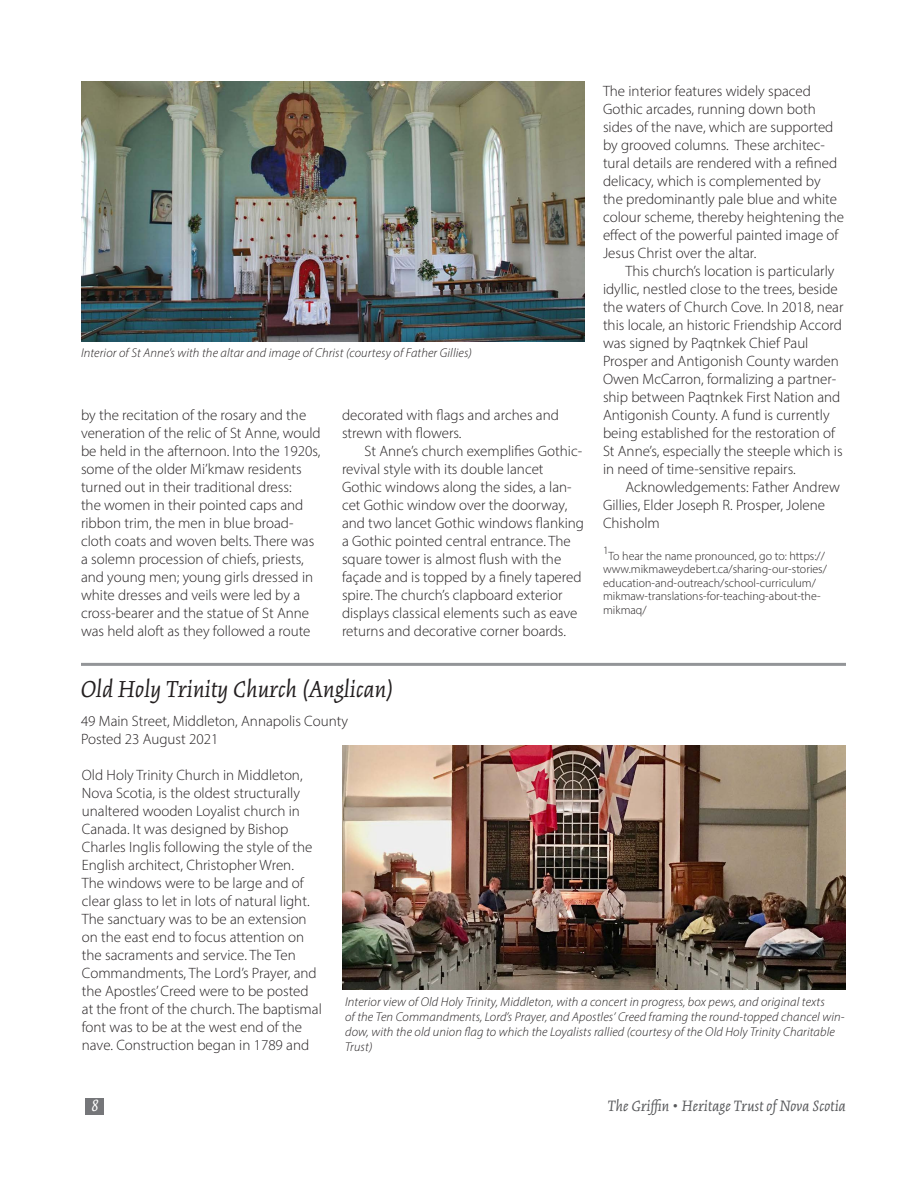
<style>
.page{position:relative;width:918px;height:1188px;background:#fff}
.page>*{position:absolute;margin:0;border:0;box-sizing:border-box;transform-origin:0 0}
.t1{font:italic 25.5px "Kinesis Pro 3";letter-spacing:.01em;color:#231f20}
.t2{font:italic 18px "Kinesis Pro 3";color:#fff}
.t3{font:italic 16.5px "Kinesis Pro 3";letter-spacing:.01em;color:#57585a}
.t4{font:300 15px/18px "Myriad Pro";color:#231f20}
.t5{font:italic 300 12.75px/15px "Myriad Pro";letter-spacing:.01em;color:#231f20}
.t6{font:300 12px/13.5px "Myriad Pro";color:#231f20}
.t7{font:300 11.25px "Myriad Pro";color:#231f20}
</style>
<div class="page">
<div style="left:85px;top:1098px;width:19px;height:17px;background:#757679"></div>
<img style="left:342px;top:745px;width:504px;height:245px">
<hr style="left:81px;top:663px;width:765px;height:3px;background:#939598">
<img style="left:81px;top:81px;width:504px;height:261px">
<p class="t5" style="left:81px;top:345px;width:392px">Interior of St Anne’s with the altar and image of Christ (courtesy of Father Gillies)</p>
<p class="t4" style="left:81px;top:406px;width:241px">by the recitation of the rosary and the veneration of the relic of St Anne, would be held in the afternoon. Into the 1920s, some of the older Mi’kmaw residents turned out in their traditional dress:<br>the women in their pointed caps and ribbon trim, the men in blue broad&shy;cloth coats and woven belts. There was a solemn procession of chiefs, priests, and young men; young girls dressed in white dresses and veils were led by a cross-bearer and the statue of St Anne was held aloft as they followed a route</p>
<p class="t4" style="left:342px;top:406px;width:218px">decorated with flags and arches and strewn with flowers.</p>
<p class="t4" style="left:342px;top:442px;width:244px;text-indent:22px">St Anne’s church exemplifies Gothic&shy;revival style with its double lancet Gothic windows along the sides, a lan&shy;cet Gothic window over the doorway, and two lancet Gothic windows flanking a Gothic pointed central entrance. The square tower is almost flush with the façade and is topped by a finely tapered spire. The church’s clapboard exterior displays classical elements such as eave returns and decorative corner boards.</p>
<h1 class="t1" style="left:81px;top:674px;width:314px">Old Holy Trinity Church (Anglican)</h1>
<p class="t4" style="left:81px;top:712px;width:269px">49 Main Street, Middleton, Annapolis County<br>Posted 23 August 2021</p>
<p class="t4" style="left:603px;top:82px;width:243px">The interior features widely spaced Gothic arcades, running down both sides of the nave, which are supported by grooved columns. These architec&shy;tural details are rendered with a refined delicacy, which is complemented by the predominantly pale blue and white colour scheme, thereby heightening the effect of the powerful painted image of Jesus Christ over the altar.</p>
<p class="t4" style="left:603px;top:262px;width:242px;text-indent:22px">This church’s location is particularly idyllic, nestled close to the trees, beside the waters of Church Cove. In 2018, near this locale, an historic Friendship Accord was signed by Paqtnkek Chief Paul Prosper and Antigonish County warden Owen McCarron, formalizing a partner&shy;ship between Paqtnkek First Nation and Antigonish County. A fund is currently being established for the restoration of St Anne’s, especially the steeple which is in need of time-sensitive repairs.</p>
<p class="t4" style="left:603px;top:478px;width:239px;text-indent:22px">Acknowledgements: Father Andrew<br>Gillies, Elder Joseph R. Prosper, Jolene<br>Chisholm</p>
<p class="t7" style="left:603px;top:543px;width:7px">1</p>
<p class="t6" style="left:603px;top:549px;width:226px;text-indent:5px">To hear the name pronounced, go to: https:// www.mikmaweydebert.ca/sharing-our-stories/ education-and-outreach/school-curriculum/ mikmaw-translations-for-teaching-about-the&shy;mikmaq/</p>
<p class="t4" style="left:82px;top:766px;width:241px">Old Holy Trinity Church in Middleton, Nova Scotia, is the oldest structurally unaltered wooden Loyalist church in Canada. It was designed by Bishop Charles Inglis following the style of the English architect, Christopher Wren.<br>The windows were to be large and of clear glass to let in lots of natural light.<br>The sanctuary was to be an extension on the east end to focus attention on the sacraments and service. The Ten Commandments, The Lord’s Prayer, and the Apostles’ Creed were to be posted at the front of the church. The baptismal font was to be at the west end of the nave. Construction began in 1789 and</p>
<p class="t5" style="left:345px;top:994px;width:501px">Interior view of Old Holy Trinity, Middleton, with a concert in progress, box pews, and original texts<br>of the Ten Commandments, Lord’s Prayer, and Apostles’ Creed framing the round-topped chancel win&shy;dow, with the old union flag to which the Loyalists rallied (courtesy of the Old Holy Trinity Charitable Trust)</p>
<p class="t2" style="left:92px;top:1096px;width:8px">8</p>
<p class="t3" style="left:608px;top:1097px;width:240px">The Griffin • Heritage Trust of Nova Scotia</p>
</div>
